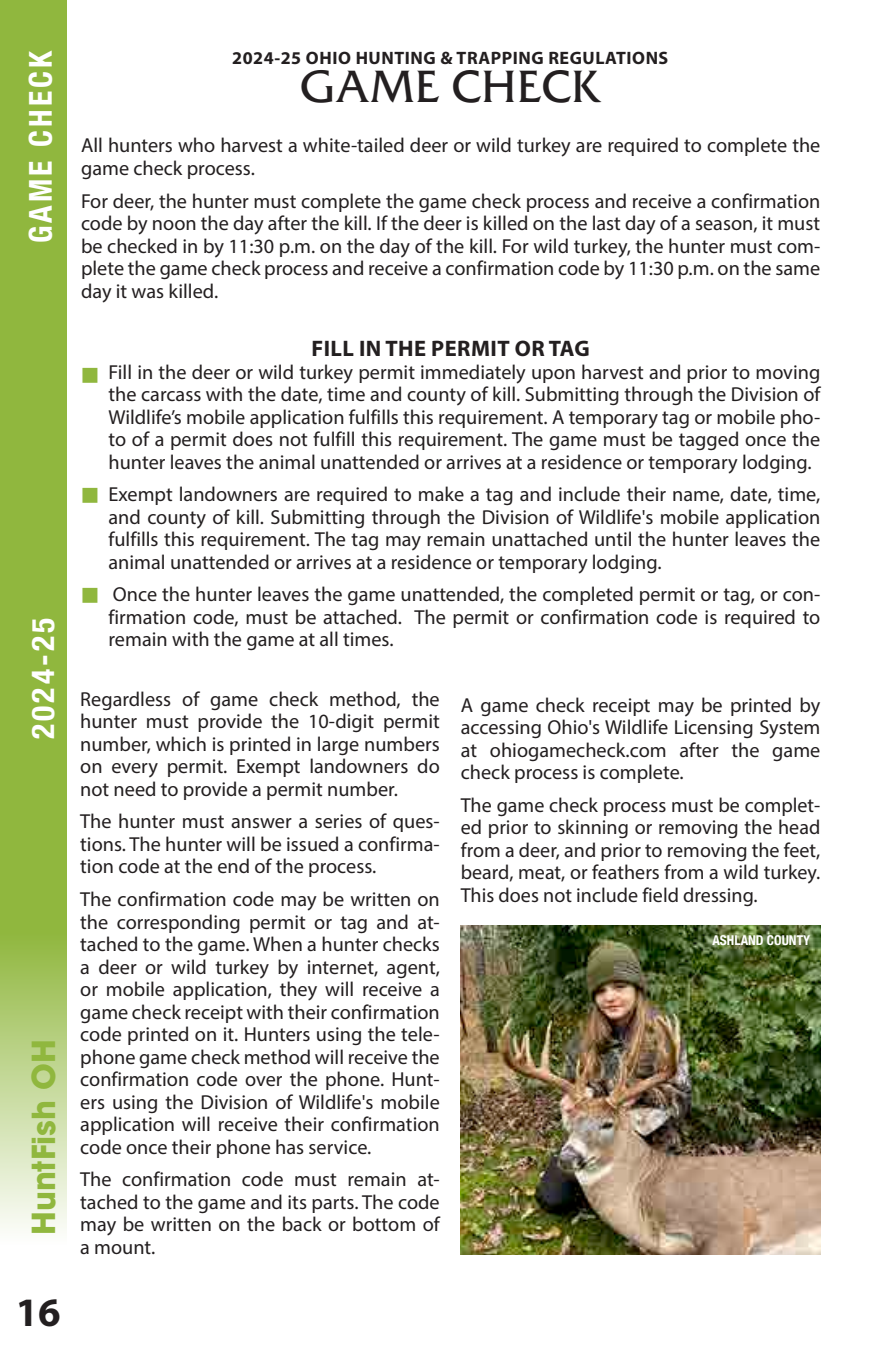
<style>
.page{position:relative;width:871px;height:1357px;background:#fff}
.page>*{position:absolute;margin:0;border:0;box-sizing:border-box;transform-origin:0 0}
.t1{font:45px "Friz Quadrata Std";color:#231f20}
.t2{font:700 40.5px "Myriad Pro";color:#231f20}
.t3{font:700 condensed 31.5px "Helvetica Neue";letter-spacing:.1em;color:#fff}
.t4{font:700 31.5px "ITC Avant Garde Pro";color:#90b73e}
.t5{font:700 22.5px "Myriad Pro";letter-spacing:.02em;color:#231f20}
.t6{font:20.25px/22.5px "Myriad Pro";color:#231f20;text-align:justify}
.t7{font:700 18px "Myriad Pro";letter-spacing:.03em;color:#231f20}
.t8{font:700 condensed 13.5px "Helvetica Neue";color:#fff}
.s1{color:#90b73e}
</style>
<div class="page">
<div style="left:0;top:0;width:66px;height:1357px;background:#90b73e"></div>
<svg style="left:0;top:911px;width:67px;height:446px;background:#d2e1b1"></svg>
<img style="left:461px;top:925px;width:359px;height:329px">
<h3 class="t3" style="left:14px;top:243px;width:195px;rotate:-90deg">GAME CHECK</h3>
<h3 class="t3" style="left:17px;top:739px;width:123px;rotate:-90deg">2024-25</h3>
<h3 class="t4" style="left:22px;top:1235px;width:197px;rotate:-90deg">HuntFish OH</h3>
<h2 class="t2" style="left:16px;top:1286px;width:46px">16</h2>
<p class="t7" style="left:232px;top:46px;width:437px">2024-25 OHIO HUNTING &amp; TRAPPING REGULATIONS</p>
<h1 class="t1" style="left:300px;top:59px;width:303px">GAME CHECK</h1>
<p class="t6" style="left:81px;top:134px;width:741px">All hunters who harvest a white-tailed deer or wild turkey are required to complete the game check process.</p>
<p class="t6" style="left:81px;top:189px;width:741px">For deer, the hunter must complete the game check process and receive a confirmation code by noon the day after the kill. If the deer is killed on the last day of a season, it must be checked in by 11:30 p.m. on the day of the kill. For wild turkey, the hunter must com&shy;plete the game check process and receive a confirmation code by 11:30 p.m. on the same day it was killed.</p>
<p class="t5" style="left:311px;top:334px;width:280px">FILL IN THE PERMIT OR TAG</p>
<p class="t6" style="left:109px;top:360px;width:713px;text-indent:-28px"><span class="s1">█</span> Fill in the deer or wild turkey permit immediately upon harvest and prior to moving the carcass with the date, time and county of kill. Submitting through the Division of Wildlife’s mobile application fulfills this requirement. A temporary tag or mobile pho&shy;to of a permit does not fulfill this requirement. The game must be tagged once the hunter leaves the animal unattended or arrives at a residence or temporary lodging.</p>
<p class="t6" style="left:109px;top:483px;width:713px;text-indent:-28px"><span class="s1">█</span> Exempt landowners are required to make a tag and include their name, date, time, and county of kill. Submitting through the Division of Wildlife's mobile application fulfills this requirement. The tag may remain unattached until the hunter leaves the animal unattended or arrives at a residence or temporary lodging.</p>
<p class="t6" style="left:109px;top:583px;width:713px;text-indent:-28px"><span class="s1">█</span> Once the hunter leaves the game unattended, the completed permit or tag, or con&shy;firmation code, must be attached. The permit or confirmation code is required to remain with the game at all times.</p>
<p class="t6" style="left:80px;top:687px;width:361px">Regardless of game check method, the hunter must provide the 10-digit permit number, which is printed in large numbers on every permit. Exempt landowners do not need to provide a permit number.</p>
<p class="t6" style="left:80px;top:810px;width:361px">The hunter must answer a series of ques&shy;tions. The hunter will be issued a confirma&shy;tion code at the end of the process.</p>
<p class="t6" style="left:80px;top:888px;width:361px">The confirmation code may be written on the corresponding permit or tag and at&shy;tached to the game. When a hunter checks a deer or wild turkey by internet, agent, or mobile application, they will receive a game check receipt with their confirmation code printed on it. Hunters using the tele&shy;phone game check method will receive the confirmation code over the phone. Hunt&shy;ers using the Division of Wildlife's mobile application will receive their confirmation code once their phone has service.</p>
<p class="t6" style="left:80px;top:1168px;width:361px">The confirmation code must remain at&shy;tached to the game and its parts. The code may be written on the back or bottom of a mount.</p>
<p class="t6" style="left:461px;top:693px;width:361px">A game check receipt may be printed by accessing Ohio's Wildlife Licensing System at ohiogamecheck.com after the game check process is complete.</p>
<p class="t6" style="left:461px;top:793px;width:361px">The game check process must be complet&shy;ed prior to skinning or removing the head from a deer, and prior to removing the feet, beard, meat, or feathers from a wild turkey.<br>This does not include field dressing.</p>
<p class="t8" style="left:712px;top:929px;width:99px">ASHLAND COUNTY</p>
</div>
